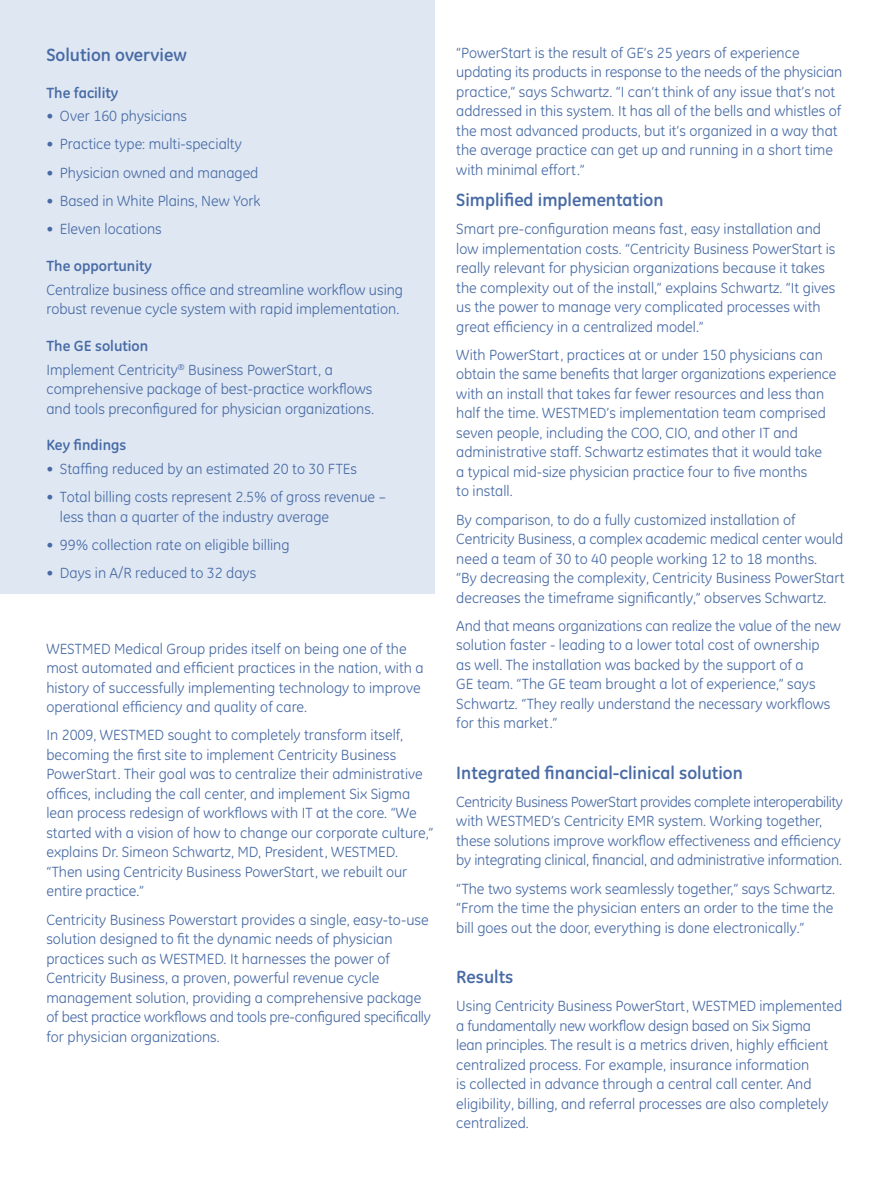
<style>
.page{position:relative;width:891px;height:1188px;background:#fff}
.page>*{position:absolute;margin:0;border:0;box-sizing:border-box;transform-origin:0 0}
.t1{font:700 18px "GE Inspira";color:#486ba5}
.t2{font:15px/19.5px "GE Inspira";color:#486ba5}
.t3{font:700 15px "GE Inspira";color:#486ba5}
.s1{font-weight:700}
</style>
<div class="page">
<div style="left:0;top:0;width:435px;height:594px;background:#dfe7f3"></div>
<p class="t1" style="left:46px;top:48px;width:142px">Solution overview</p>
<p class="t3" style="left:46px;top:87px;width:73px">The facility</p>
<p class="t2" style="left:46px;top:108px;width:142px">• Over 160 physicians</p>
<p class="t2" style="left:46px;top:136px;width:197px">• Practice type: multi-specialty</p>
<p class="t2" style="left:46px;top:164px;width:213px">• Physician owned and managed</p>
<p class="t2" style="left:46px;top:192px;width:216px">• Based in White Plains, New York</p>
<p class="t2" style="left:46px;top:221px;width:117px">• Eleven locations</p>
<p class="t3" style="left:46px;top:260px;width:107px">The opportunity</p>
<p class="t2" style="left:46px;top:281px;width:358px">Centralize business office and streamline workflow using robust revenue cycle system with rapid implementation.</p>
<p class="t2" style="left:46px;top:335px;width:288px;line-height:23.9px"><span class="s1">The GE solution<br></span>Implement Centricity<sup>®</sup> Business PowerStart, a</p>
<p class="t2" style="left:46px;top:381px;width:329px">comprehensive package of best-practice workflows and tools preconfigured for physician organizations.</p>
<p class="t3" style="left:46px;top:440px;width:81px">Key findings</p>
<p class="t2" style="left:46px;top:461px;width:312px">• Staffing reduced by an estimated 20 to 30 FTEs</p>
<p class="t2" style="left:60px;top:489px;width:328px;text-indent:-13px">• Total billing costs represent 2.5% of gross revenue – less than a quarter of the industry average</p>
<p class="t2" style="left:46px;top:537px;width:245px">• 99% collection rate on eligible billing</p>
<p class="t2" style="left:46px;top:565px;width:211px">• Days in A/R reduced to 32 days</p>
<p class="t2" style="left:46px;top:640px;width:379px">WESTMED Medical Group prides itself on being one of the most automated and efficient practices in the nation, with a history of successfully implementing technology to improve operational efficiency and quality of care.</p>
<p class="t2" style="left:46px;top:727px;width:389px">In 2009, WESTMED sought to completely transform itself, becoming the first site to implement Centricity Business PowerStart. Their goal was to centralize their administrative offices, including the call center, and implement Six Sigma lean process redesign of workflows with IT at the core. “We started with a vision of how to change our corporate culture,” explains Dr. Simeon Schwartz, MD, President, WESTMED. “Then using Centricity Business PowerStart, we rebuilt our entire practice.”</p>
<p class="t2" style="left:46px;top:911px;width:386px">Centricity Business Powerstart provides a single, easy-to-use solution designed to fit the dynamic needs of physician practices such as WESTMED. It harnesses the power of Centricity Business, a proven, powerful revenue cycle management solution, providing a comprehensive package of best practice workflows and tools pre-configured specifically for physician organizations.</p>
<p class="t2" style="left:456px;top:45px;width:388px">“PowerStart is the result of GE’s 25 years of experience updating its products in response to the needs of the physician practice,” says Schwartz. “I can’t think of any issue that’s not addressed in this system. It has all of the bells and whistles of the most advanced products, but it’s organized in a way that the average practice can get up and running in a short time with minimal effort.”</p>
<p class="t1" style="left:456px;top:193px;width:209px">Simplified implementation</p>
<p class="t2" style="left:456px;top:221px;width:381px">Smart pre-configuration means fast, easy installation and low implementation costs. “Centricity Business PowerStart is really relevant for physician organizations because it takes the complexity out of the install,” explains Schwartz. “It gives us the power to manage very complicated processes with great efficiency in a centralized model.”</p>
<p class="t2" style="left:456px;top:347px;width:382px">With PowerStart, practices at or under 150 physicians can obtain the same benefits that larger organizations experience with an install that takes far fewer resources and less than half the time. WESTMED’s implementation team comprised seven people, including the COO, CIO, and other IT and administrative staff. Schwartz estimates that it would take<br>a typical mid-size physician practice four to five months<br>to install.</p>
<p class="t2" style="left:456px;top:511px;width:390px">By comparison, to do a fully customized installation of Centricity Business, a complex academic medical center would need a team of 30 to 40 people working 12 to 18 months.<br>“By decreasing the complexity, Centricity Business PowerStart decreases the timeframe significantly,” observes Schwartz.</p>
<p class="t2" style="left:456px;top:617px;width:386px">And that means organizations can realize the value of the new solution faster - leading to a lower total cost of ownership<br>as well. The installation was backed by the support of a<br>GE team. “The GE team brought a lot of experience,” says Schwartz. “They really understand the necessary workflows for this market.”</p>
<p class="t1" style="left:456px;top:766px;width:288px">Integrated financial-clinical solution</p>
<p class="t2" style="left:456px;top:794px;width:388px">Centricity Business PowerStart provides complete interoperability with WESTMED’s Centricity EMR system. Working together, these solutions improve workflow effectiveness and efficiency by integrating clinical, financial, and administrative information.</p>
<p class="t2" style="left:456px;top:880px;width:380px;text-align:justify">“The two systems work seamlessly together,” says Schwartz. “From the time the physician enters an order to the time the bill goes out the door, everything is done electronically.”</p>
<p class="t1" style="left:456px;top:970px;width:59px">Results</p>
<p class="t2" style="left:456px;top:998px;width:387px">Using Centricity Business PowerStart, WESTMED implemented a fundamentally new workflow design based on Six Sigma<br>lean principles. The result is a metrics driven, highly efficient centralized process. For example, insurance information<br>is collected in advance through a central call center. And eligibility, billing, and referral processes are also completely centralized.</p>
</div>
